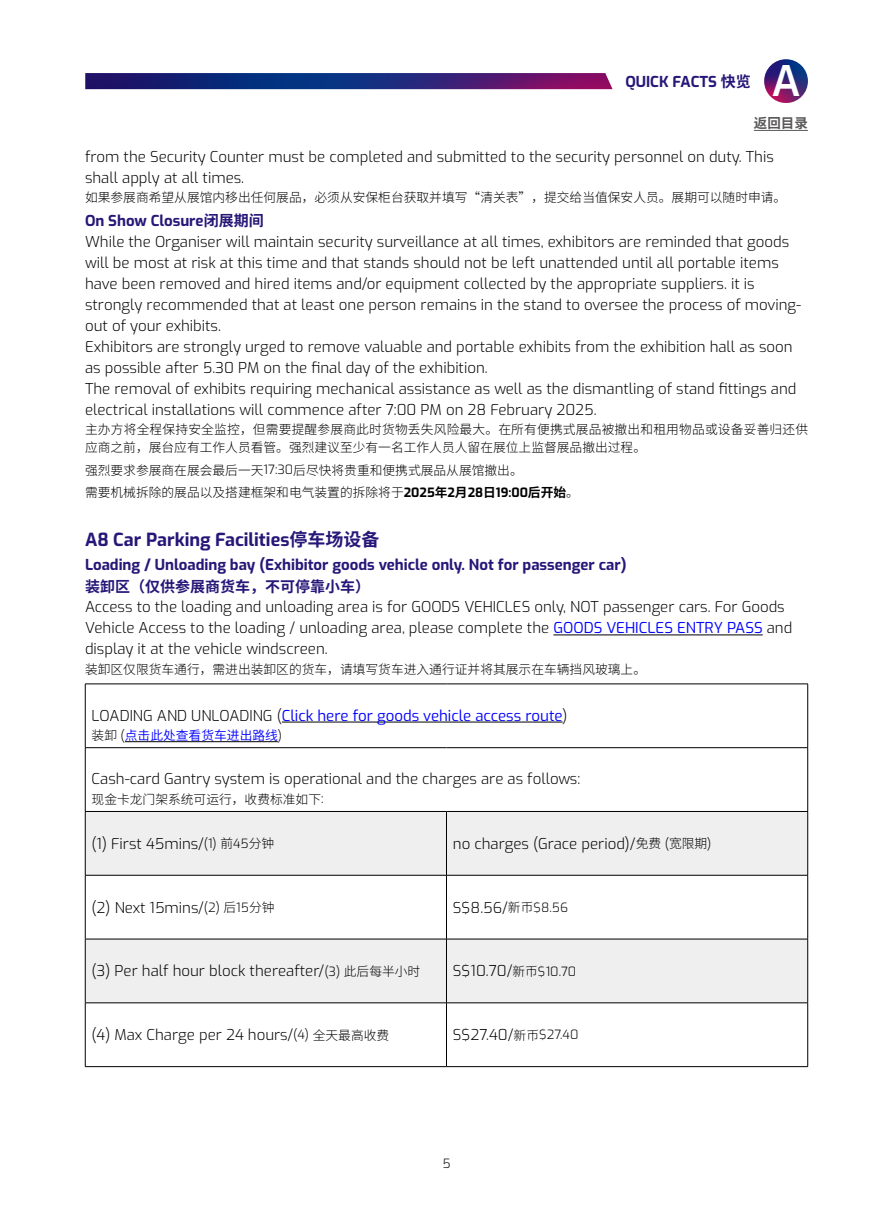
<style>
.page{position:relative;width:893px;height:1212px;background:#fff}
.page>*{position:absolute;margin:0;border:0;box-sizing:border-box;transform-origin:0 0}
.t1{font:600 42px "Exo";color:#fff}
.大标题{font:700 18px "Exo";color:#261778}
.基本段落英文{font:300 15px/21px "Exo";color:#000}
.小小标题{font:700 15px "Exo";color:#261778}
.基本段落英文-2{font:15px "Exo";color:#00f}
.小小标题-2{font:700 15px "Source Han Sans CN";color:#261778}
.目录大标题{font:700 13.5px "Source Han Sans CN";color:#595757}
.基本段落中文{font:300 12.75px/18px "Source Han Sans CN";color:#000}
.基本段落英文-3{font:12.75px "Source Han Sans CN";color:#00f}
.t2{font:300 12.75px "Exo";color:#000}
.s1{font-family:"Source Han Sans CN"}
.s2{font-family:"Exo"}
.s3{font-family:"Exo";font-weight:700}
.s4{font-weight:700}
.s5{font-weight:400;color:#00f}
.s6{font-weight:300;color:#000}
.s7{font-family:"Exo";font-weight:300;color:#000}
.s8{font-size:12.75px}
.s9{font-family:"Source Han Sans CN";font-size:12.75px}
</style>
<div class="page">
<img style="left:764px;top:59px;width:44px;height:44px;border-radius:21px">
<img style="left:85px;top:73px;width:527px;height:16px">
<hr style="left:553px;top:634px;width:210px;height:1px;background:#000">
<svg style="left:86px;top:812px;width:721px;height:190px;fill:#efefef"></svg>
<hr style="left:85px;top:684px;width:361px;height:1px;background:#000">
<hr style="left:85px;top:684px;width:1px;height:63px;background:#000">
<hr style="left:446px;top:684px;width:362px;height:1px;background:#000">
<hr style="left:807px;top:684px;width:1px;height:63px;background:#000">
<hr style="left:85px;top:747px;width:361px;height:1px;background:#000">
<hr style="left:85px;top:748px;width:1px;height:63px;background:#000">
<hr style="left:446px;top:747px;width:362px;height:1px;background:#000">
<hr style="left:807px;top:748px;width:1px;height:63px;background:#000">
<hr style="left:85px;top:811px;width:361px;height:1px;background:#000">
<hr style="left:85px;top:812px;width:1px;height:63px;background:#000">
<hr style="left:446px;top:811px;width:362px;height:1px;background:#000">
<hr style="left:446px;top:812px;width:1px;height:63px;background:#000">
<hr style="left:807px;top:812px;width:1px;height:63px;background:#000">
<hr style="left:85px;top:875px;width:361px;height:1px;background:#000">
<hr style="left:85px;top:875px;width:1px;height:64px;background:#000">
<hr style="left:446px;top:875px;width:362px;height:1px;background:#000">
<hr style="left:446px;top:875px;width:1px;height:64px;background:#000">
<hr style="left:807px;top:875px;width:1px;height:64px;background:#000">
<hr style="left:85px;top:939px;width:361px;height:1px;background:#000">
<hr style="left:85px;top:939px;width:1px;height:63px;background:#000">
<hr style="left:446px;top:939px;width:362px;height:1px;background:#000">
<hr style="left:446px;top:939px;width:1px;height:63px;background:#000">
<hr style="left:807px;top:939px;width:1px;height:63px;background:#000">
<hr style="left:85px;top:1002px;width:361px;height:1px;background:#000">
<hr style="left:85px;top:1003px;width:1px;height:63px;background:#000">
<hr style="left:446px;top:1002px;width:362px;height:1px;background:#000">
<hr style="left:446px;top:1003px;width:1px;height:63px;background:#000">
<hr style="left:807px;top:1003px;width:1px;height:63px;background:#000">
<hr style="left:85px;top:1066px;width:361px;height:1px;background:#000">
<hr style="left:446px;top:1066px;width:362px;height:1px;background:#000">
<hr style="left:282px;top:722px;width:281px;height:1px;background:#000">
<hr style="left:125px;top:741px;width:153px;height:1px;background:#000">
<hr style="left:754px;top:130px;width:54px;height:1px;background:#595757">
<p class="小小标题" style="left:625px;top:70px;width:127px">QUICK FACTS <span class="s1">快览</span></p>
<h1 class="t1" style="left:772px;top:51px;width:30px">A</h1>
<p class="目录大标题" style="left:754px;top:116px;width:55px">返回目录</p>
<p class="基本段落英文" style="left:85px;top:145px;width:690px">from the Security Counter must be completed and submitted to the security personnel on duty. This shall apply at all times.</p>
<p class="基本段落中文" style="left:85px;top:189px;width:703px">如果参展商希望从展馆内移出任何展品，必须从安保柜台获取并填写“清关表”，提交给当值保安人员。展期可以随时申请。</p>
<p class="小小标题" style="left:85px;top:210px;width:180px">On Show Closure<span class="s1">闭展期间</span></p>
<p class="基本段落英文" style="left:85px;top:230px;width:718px">While the Organiser will maintain security surveillance at all times, exhibitors are reminded that goods will be most at risk at this time and that stands should not be left unattended until all portable items have been removed and hired items and/or equipment collected by the appropriate suppliers. it is strongly recommended that at least one person remains in the stand to oversee the process of moving&shy;out of your exhibits.</p>
<p class="基本段落英文" style="left:85px;top:335px;width:709px">Exhibitors are strongly urged to remove valuable and portable exhibits from the exhibition hall as soon as possible after 5.30 PM on the final day of the exhibition.</p>
<p class="基本段落英文" style="left:85px;top:377px;width:713px">The removal of exhibits requiring mechanical assistance as well as the dismantling of stand fittings and electrical installations will commence after 7:00 PM on 28 February 2025.</p>
<p class="基本段落中文" style="left:85px;top:421px;width:725px">主办方将全程保持安全监控，但需要提醒参展商此时货物丢失风险最大。在所有便携式展品被撤出和租用物品或设备妥善归还供应商之前，展台应有工作人员看管。强烈建议至少有一名工作人员人留在展位上监督展品撤出过程。</p>
<p class="基本段落中文" style="left:85px;top:461px;width:439px">强烈要求参展商在展会最后一天<span class="s2">17:30</span>后尽快将贵重和便携式展品从展馆撤出。</p>
<p class="基本段落中文" style="left:85px;top:483px;width:495px">需要机械拆除的展品以及搭建框架和电气装置的拆除将于<span class="s3">2025</span><span class="s4">年</span><span class="s3">2</span><span class="s4">月</span><span class="s3">28</span><span class="s4">日</span><span class="s3">19:00</span><span class="s4">后开始</span>。</p>
<p class="大标题" style="left:85px;top:526px;width:296px">A8 Car Parking Facilities<span class="s1">停车场设备</span></p>
<p class="小小标题" style="left:85px;top:554px;width:543px">Loading / Unloading bay (Exhibitor goods vehicle only. Not for passenger car)</p>
<p class="小小标题-2" style="left:85px;top:578px;width:286px">装卸区（仅供参展商货车，不可停靠小车）</p>
<p class="基本段落英文" style="left:85px;top:596px;width:709px">Access to the loading and unloading area is for GOODS VEHICLES only, NOT passenger cars. For Goods<br>Vehicle Access to the loading / unloading area, please complete the <span class="s5">GOODS VEHICLES ENTRY PASS</span> and display it at the vehicle windscreen.</p>
<p class="基本段落中文" style="left:85px;top:660px;width:562px">装卸区仅限货车通行，需进出装卸区的货车，请填写货车进入通行证并将其展示在车辆挡风玻璃上。</p>
<p class="基本段落英文-2" style="left:92px;top:704px;width:477px"><span class="s6">LOADING AND UNLOADING (</span>Click here for goods vehicle access route<span class="s6">)</span></p>
<p class="基本段落英文-3" style="left:92px;top:728px;width:192px"><span class="s6">装卸</span> <span class="s7">(</span>点击此处查看货车进出路线<span class="s7">)</span></p>
<p class="基本段落英文" style="left:92px;top:768px;width:490px">Cash-card Gantry system is operational and the charges are as follows:</p>
<p class="基本段落中文" style="left:92px;top:790px;width:233px">现金卡龙门架系统可运行，收费标准如下<span class="s2">:</span></p>
<p class="基本段落英文" style="left:92px;top:832px;width:184px">(1) First 45mins/<span class="s8">(1)</span> <span class="s9">前</span><span class="s8">45</span><span class="s9">分钟</span></p>
<p class="基本段落英文" style="left:453px;top:832px;width:260px">no charges (Grace period)/<span class="s9">免费</span> <span class="s8">(</span><span class="s9">宽限期</span><span class="s8">)</span></p>
<p class="基本段落英文" style="left:92px;top:896px;width:184px">(2) Next 15mins/<span class="s8">(2)</span> <span class="s9">后</span><span class="s8">15</span><span class="s9">分钟</span></p>
<p class="基本段落英文" style="left:453px;top:896px;width:117px">S$8.56/<span class="s9">新币</span><span class="s8">$8.56</span></p>
<p class="基本段落英文" style="left:92px;top:960px;width:330px">(3) Per half hour block thereafter/<span class="s8">(3)</span> <span class="s9">此后每半小时</span></p>
<p class="基本段落英文" style="left:453px;top:960px;width:125px">S$10.70/<span class="s9">新币</span><span class="s8">$10.70</span></p>
<p class="基本段落英文" style="left:92px;top:1023px;width:299px">(4) Max Charge per 24 hours/<span class="s8">(4)</span> <span class="s9">全天最高收费</span></p>
<p class="基本段落英文" style="left:453px;top:1023px;width:127px">S$27.40/<span class="s9">新币</span><span class="s8">$27.40</span></p>
<p class="t2" style="left:442px;top:1154px;width:10px">5</p>
</div>
